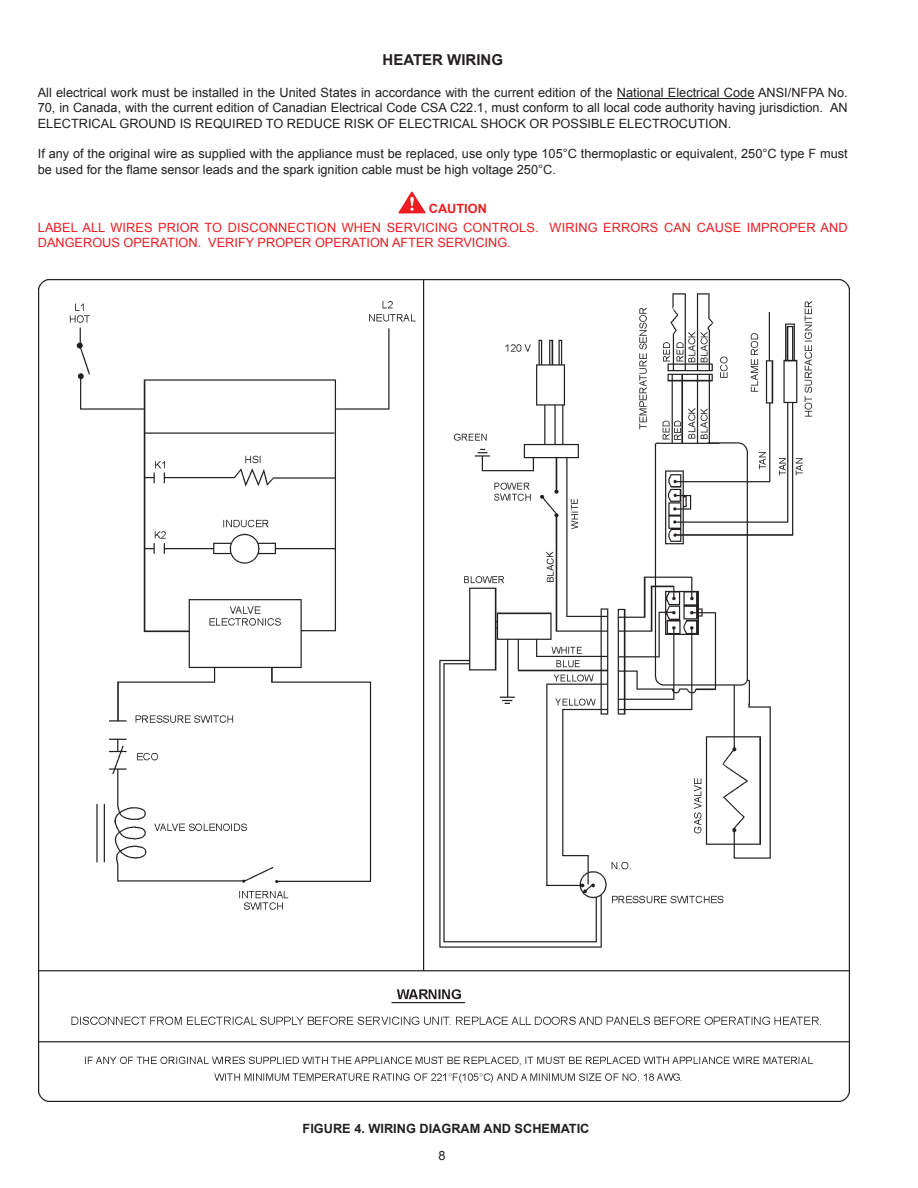
<style>
.page{position:relative;width:918px;height:1188px;background:#fff}
.page>*{position:absolute;margin:0;border:0;box-sizing:border-box;transform-origin:0 0}
.t1{font:700 15px "Arial";color:#231f20}
.t2{font:12.75px/15.3px "Arial";color:#231f20;text-align:justify}
.t3{font:12.75px/15.3px "Arial";letter-spacing:.01em;color:#ee1d23}
.t4{font:700 12.75px "Arial";color:#231f20}
.t5{font:700 12.75px "Arial";color:#ee1d23}
</style>
<div class="page">
<hr style="left:617px;top:98px;width:137px;height:1px;background:#231f20">
<img style="left:399px;top:192px;width:26px;height:21px">
<img style="left:39px;top:280px;width:811px;height:822px">
<p class="t1" style="left:383px;top:49px;width:122px">HEATER WIRING</p>
<p class="t2" style="left:38px;top:85px;width:812px">All electrical work must be installed in the United States in accordance with the current edition of the National Electrical Code ANSI/NFPA No.<br>70, in Canada, with the current edition of Canadian Electrical Code CSA C22.1, must conform to all local code authority having jurisdiction. AN ELECTRICAL GROUND IS REQUIRED TO REDUCE RISK OF ELECTRICAL SHOCK OR POSSIBLE ELECTROCUTION.</p>
<p class="t2" style="left:38px;top:146px;width:811px">If any of the original wire as supplied with the appliance must be replaced, use only type 105°C thermoplastic or equivalent, 250°C type F must be used for the flame sensor leads and the spark ignition cable must be high voltage 250°C.</p>
<p class="t5" style="left:429px;top:201px;width:60px">CAUTION</p>
<p class="t3" style="left:38px;top:220px;width:811px">LABEL ALL WIRES PRIOR TO DISCONNECTION WHEN SERVICING CONTROLS. WIRING ERRORS CAN CAUSE IMPROPER AND<br>DANGEROUS OPERATION. VERIFY PROPER OPERATION AFTER SERVICING.</p>
<p class="t4" style="left:303px;top:1120px;width:288px">FIGURE 4. WIRING DIAGRAM AND SCHEMATIC</p>
<p class="t2" style="left:439px;top:1148px;width:9px">8</p>
</div>
